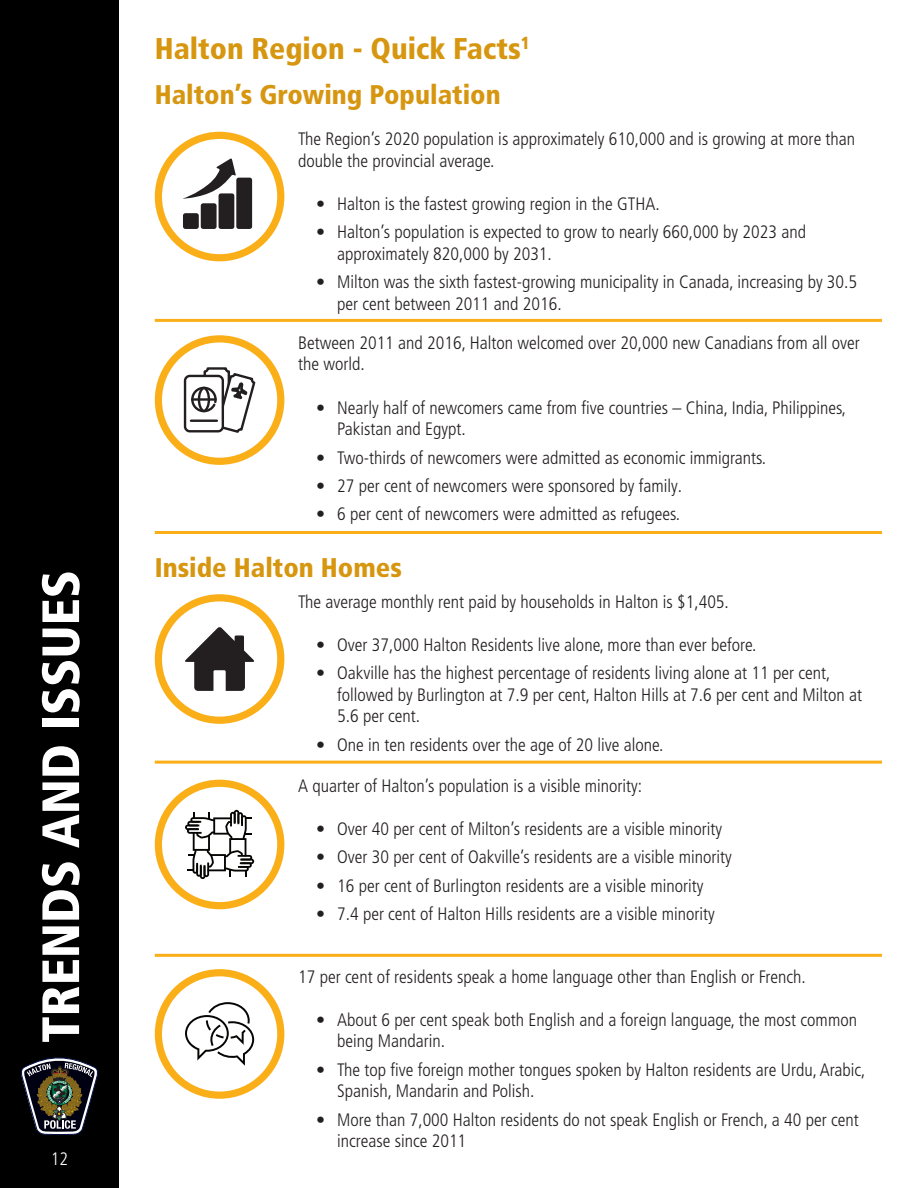
<style>
.page{position:relative;width:918px;height:1188px;background:#fff}
.page>*{position:absolute;margin:0;border:0;box-sizing:border-box;transform-origin:0 0}
.t1{font:900 condensed 52.5px "Frutiger LT Pro";color:#fff}
.t2{font:900 condensed 30px "Frutiger LT Pro";color:#d79610}
.t3{font:900 condensed 27px "Frutiger LT Pro";color:#d79610}
.t4{font:300 condensed 18px/21.6px "Frutiger LT Pro";color:#231f20}
.t5{font:300 condensed 18px "Frutiger LT Pro";color:#fff}
</style>
<div class="page">
<div style="left:0;top:0;width:119px;height:1188px;background:#000"></div>
<svg style="left:21px;top:1057px;width:77px;height:78px"></svg>
<svg style="left:155px;top:132px;width:129px;height:129px"></svg>
<svg style="left:155px;top:335px;width:129px;height:130px"></svg>
<hr style="left:192px;top:398px;width:24px;height:3px;background:#231f20">
<hr style="left:191px;top:420px;width:26px;height:2px;background:#231f20">
<svg style="left:155px;top:594px;width:129px;height:130px"></svg>
<svg style="left:155px;top:780px;width:129px;height:129px"></svg>
<svg style="left:155px;top:969px;width:129px;height:130px"></svg>
<hr style="left:155px;top:319px;width:727px;height:3px;background:#faaf18">
<hr style="left:155px;top:531px;width:727px;height:3px;background:#faaf18">
<hr style="left:155px;top:761px;width:727px;height:3px;background:#faaf18">
<hr style="left:155px;top:954px;width:727px;height:3px;background:#faaf18">
<h1 class="t1" style="left:29px;top:1043px;width:474px;rotate:-90deg">TRENDS AND ISSUES</h1>
<p class="t5" style="left:51px;top:1149px;width:19px">12</p>
<h2 class="t2" style="left:155px;top:30px;width:377px">Halton Region - Quick Facts<sup>1</sup></h2>
<h2 class="t3" style="left:155px;top:79px;width:347px">Halton’s Growing Population</h2>
<p class="t4" style="left:298px;top:128px;width:559px">The Region’s 2020 population is approximately 610,000 and is growing at more than double the provincial average.</p>
<p class="t4" style="left:316px;top:193px;width:345px">• Halton is the fastest growing region in the GTHA.</p>
<p class="t4" style="left:337px;top:222px;width:471px;text-indent:-21px">• Halton’s population is expected to grow to nearly 660,000 by 2023 and approximately 820,000 by 2031.</p>
<p class="t4" style="left:337px;top:272px;width:522px;text-indent:-21px">• Milton was the sixth fastest-growing municipality in Canada, increasing by 30.5 per cent between 2011 and 2016.</p>
<p class="t4" style="left:298px;top:332px;width:563px">Between 2011 and 2016, Halton welcomed over 20,000 new Canadians from all over the world.</p>
<p class="t4" style="left:337px;top:397px;width:510px;text-indent:-21px">• Nearly half of newcomers came from five countries – China, India, Philippines,<br>Pakistan and Egypt.</p>
<p class="t4" style="left:316px;top:447px;width:452px">• Two-thirds of newcomers were admitted as economic immigrants.</p>
<p class="t4" style="left:316px;top:475px;width:367px">• 27 per cent of newcomers were sponsored by family.</p>
<p class="t4" style="left:316px;top:503px;width:365px">• 6 per cent of newcomers were admitted as refugees.</p>
<h2 class="t3" style="left:155px;top:551px;width:249px">Inside Halton Homes</h2>
<p class="t4" style="left:298px;top:591px;width:432px">The average monthly rent paid by households in Halton is $1,405.</p>
<p class="t4" style="left:316px;top:634px;width:442px">• Over 37,000 Halton Residents live alone, more than ever before.</p>
<p class="t4" style="left:337px;top:662px;width:527px;text-indent:-21px">• Oakville has the highest percentage of residents living alone at 11 per cent, followed by Burlington at 7.9 per cent, Halton Hills at 7.6 per cent and Milton at<br>5.6 per cent.</p>
<p class="t4" style="left:316px;top:734px;width:349px">• One in ten residents over the age of 20 live alone.</p>
<p class="t4" style="left:298px;top:775px;width:346px">A quarter of Halton’s population is a visible minority:</p>
<p class="t4" style="left:316px;top:818px;width:407px">• Over 40 per cent of Milton’s residents are a visible minority</p>
<p class="t4" style="left:316px;top:846px;width:417px">• Over 30 per cent of Oakville’s residents are a visible minority</p>
<p class="t4" style="left:316px;top:875px;width:389px">• 16 per cent of Burlington residents are a visible minority</p>
<p class="t4" style="left:316px;top:903px;width:400px">• 7.4 per cent of Halton Hills residents are a visible minority</p>
<p class="t4" style="left:298px;top:966px;width:509px">17 per cent of residents speak a home language other than English or French.</p>
<p class="t4" style="left:337px;top:1009px;width:521px;text-indent:-21px">• About 6 per cent speak both English and a foreign language, the most common being Mandarin.</p>
<p class="t4" style="left:337px;top:1059px;width:530px;text-indent:-21px">• The top five foreign mother tongues spoken by Halton residents are Urdu, Arabic,<br>Spanish, Mandarin and Polish.</p>
<p class="t4" style="left:337px;top:1109px;width:523px;text-indent:-21px">• More than 7,000 Halton residents do not speak English or French, a 40 per cent increase since 2011</p>
</div>
